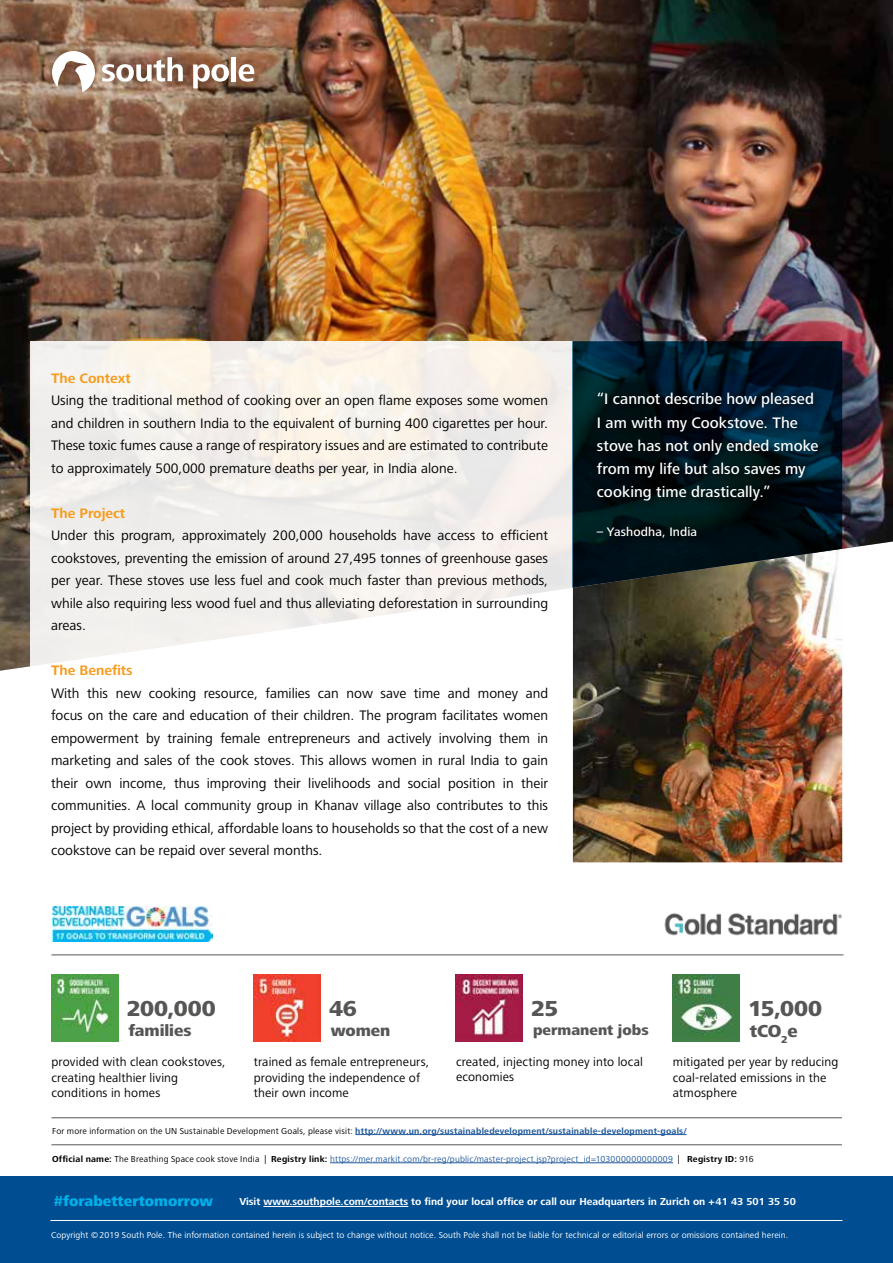
<style>
.page{position:relative;width:893px;height:1263px;background:#fff}
.page>*{position:absolute;margin:0;border:0;box-sizing:border-box;transform-origin:0 0}
.t1{font:800 22.5px "Frutiger Next LT";color:#565655}
.t2{font:800 18px "Frutiger Next LT";color:#565655}
.t3{font:800 16.5px "Frutiger Next LT";letter-spacing:-.005em;color:#565655}
.t4{font:500 15.75px/23.2px "Frutiger Next LT";color:#fff}
.t5{font:800 15px "Frutiger Next LT";color:#00b0eb}
.t6{font:800 15px "Frutiger Next LT";color:#565655}
.t7{font:14.25px/22.5px "Frutiger Next LT";color:#000;text-align:justify}
.t8{font:700 14.25px "Frutiger Next LT";color:#f59d21}
.t9{font:12.75px/15.8px "Frutiger Next LT";letter-spacing:.01em;color:#000}
.t10{font:500 12.75px "Frutiger Next LT";letter-spacing:.01em;color:#fff}
.t11{font:700 10.5px "Frutiger Next LT";color:#fff}
.t12{font:9px "Frutiger Next LT";letter-spacing:.01em;color:#fff}
.t13{font:9px "Frutiger Next LT";letter-spacing:.02em;color:#22599b}
.t14{font:700 9px "Frutiger Next LT";letter-spacing:.025em;color:#22599b}
.s1{font-weight:400;color:#000}
.s2{font-weight:700;color:#000}
.s3{color:#000}
</style>
<div class="page">
<img style="left:572px;top:671px;width:270px;height:191px">
<img style="left:0;top:0;width:893px;height:671px">
<div style="left:30px;top:341px;width:542px;height:530px;background:linear-gradient(to bottom,#f1ebe5,#fff)"></div>
<img style="left:52px;top:906px;width:160px;height:36px">
<hr style="left:51px;top:954px;width:792px;height:1px;background:#565655">
<img style="left:673px;top:974px;width:67px;height:67px">
<img style="left:51px;top:974px;width:67px;height:67px">
<img style="left:254px;top:974px;width:67px;height:67px">
<img style="left:456px;top:974px;width:67px;height:67px">
<svg style="left:572px;top:341px;width:270px;height:247px;background:#1b2c34"></svg>
<div style="left:0;top:1177px;width:893px;height:86px;background:#004e91"></div>
<hr style="left:263px;top:1206px;width:145px;height:1px;background:#fff">
<hr style="left:50px;top:1220px;width:792px;height:1px;background:#fff">
<hr style="left:355px;top:1134px;width:331px;height:1px;background:#22599b">
<hr style="left:330px;top:1162px;width:343px;height:1px;background:#22599b">
<hr style="left:51px;top:1117px;width:791px;height:1px;background:#565655">
<hr style="left:51px;top:1144px;width:791px;height:1px;background:#565655">
<img style="left:664px;top:913px;width:178px;height:23px">
<svg style="left:592px;top:388px;width:236px;height:160px;background:#00131b"></svg>
<svg style="left:102px;top:57px;width:81px;height:25px"></svg>
<svg style="left:193px;top:64px;width:36px;height:24px"></svg>
<div style="left:231px;top:57px;width:5px;height:24px;background:#fff"></div>
<svg style="left:239px;top:64px;width:15px;height:18px"></svg>
<svg style="left:52px;top:51px;width:43px;height:41px"></svg>
<p class="t8" style="left:51px;top:370px;width:81px">The Context</p>
<p class="t7" style="left:51px;top:389px;width:499px">Using the traditional method of cooking over an open flame exposes some women and children in southern India to the equivalent of burning 400 cigarettes per hour.<br>These toxic fumes cause a range of respiratory issues and are estimated to contribute to approximately 500,000 premature deaths per year, in India alone.</p>
<p class="t8" style="left:51px;top:505px;width:76px">The Project</p>
<p class="t7" style="left:51px;top:524px;width:499px">Under this program, approximately 200,000 households have access to efficient cookstoves, preventing the emission of around 27,495 tonnes of greenhouse gases per year. These stoves use less fuel and cook much faster than previous methods, while also requiring less wood fuel and thus alleviating deforestation in surrounding areas.</p>
<p class="t8" style="left:51px;top:662px;width:83px">The Benefits</p>
<p class="t7" style="left:51px;top:682px;width:499px">With this new cooking resource, families can now save time and money and focus on the care and education of their children. The program facilitates women empowerment by training female entrepreneurs and actively involving them in marketing and sales of the cook stoves. This allows women in rural India to gain their own income, thus improving their livelihoods and social position in their communities. A local community group in Khanav village also contributes to this project by providing ethical, affordable loans to households so that the cost of a new cookstove can be repaid over several months.</p>
<p class="t4" style="left:597px;top:387px;width:223px">“I cannot describe how pleased<br>I am with my Cookstove. The stove has not only ended smoke from my life but also saves my cooking time drastically.”</p>
<p class="t10" style="left:597px;top:525px;width:102px">– Yashodha, India</p>
<h1 class="t1" style="left:127px;top:996px;width:90px">200,000</h1>
<h1 class="t1" style="left:329px;top:996px;width:29px">46</h1>
<h1 class="t1" style="left:531px;top:996px;width:29px">25</h1>
<p class="t9" style="left:52px;top:1054px;width:176px">provided with clean cookstoves, creating healthier living conditions in homes</p>
<p class="t9" style="left:254px;top:1054px;width:177px">trained as female entrepreneurs, providing the independence of their own income</p>
<p class="t9" style="left:456px;top:1054px;width:188px">created, injecting money into local economies</p>
<p class="t3" style="left:129px;top:1021px;width:64px">families</p>
<p class="t3" style="left:331px;top:1021px;width:61px">women</p>
<p class="t6" style="left:533px;top:1021px;width:117px">permanent jobs</p>
<h1 class="t1" style="left:748px;top:996px;width:76px">15,000</h1>
<p class="t9" style="left:673px;top:1054px;width:167px">mitigated per year by reducing coal-related emissions in the atmosphere</p>
<p class="t2" style="left:750px;top:1021px;width:50px">tCO<sub>2</sub>e</p>
<p class="t14" style="left:52px;top:1126px;width:636px"><span class="s1">For more information on the UN Sustainable Development Goals, please visit:</span> http://www.un.org/sustainabledevelopment/sustainable-development-goals/</p>
<p class="t13" style="left:52px;top:1154px;width:703px"><span class="s2">Official name:</span> <span class="s3">The Breathing Space cook stove India |</span> <span class="s2">Registry link:</span> https://mer.markit.com/br-reg/public/master-project.jsp?project_id=103000000000009 <span class="s3">|</span> <span class="s2">Registry ID:</span> <span class="s3">916</span></p>
<p class="t5" style="left:54px;top:1192px;width:161px">#forabettertomorrow</p>
<p class="t11" style="left:239px;top:1196px;width:558px">Visit www.southpole.com/contacts to find your local office or call our Headquarters in Zurich on + 41 43 501 35 50</p>
<p class="t12" style="left:51px;top:1230px;width:739px">Copyright © 2019 South Pole. The information contained herein is subject to change without notice. South Pole shall not be liable for technical or editorial errors or omissions contained herein.</p>
</div>
